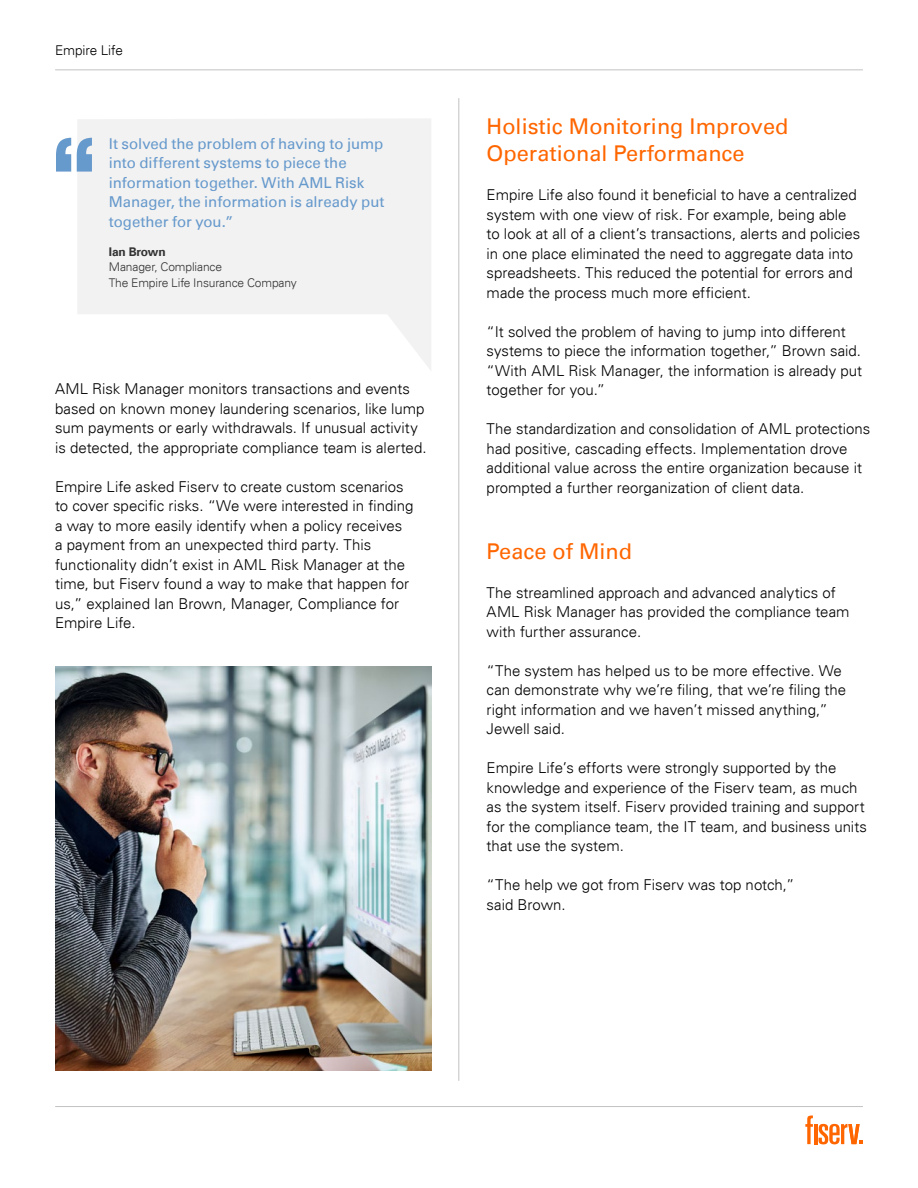
<style>
.page{position:relative;width:918px;height:1188px;background:#fff}
.page>*{position:absolute;margin:0;border:0;box-sizing:border-box;transform-origin:0 0}
.t1{font:21.75px/27px "Univers For Fiserv 55";color:#f60}
.t2{font:300 15px/19.5px "Univers For Fiserv 45";color:#000}
.t3{font:15px/19.5px "Univers For Fiserv 55";letter-spacing:-.005em;color:#69c}
.t4{font:300 13.5px "Univers For Fiserv 45";letter-spacing:-.005em;color:#000}
.t5{font:300 12px/15.1px "Univers For Fiserv 45";letter-spacing:-.01em;color:#333}
.t6{font:700 12px "Univers For Fiserv 65";letter-spacing:-.01em;color:#333}
</style>
<div class="page">
<svg style="left:819px;top:1124px;width:44px;height:20px"></svg>
<hr style="left:814px;top:1124px;width:3px;height:20px;background:#f60">
<svg style="left:805px;top:1116px;width:8px;height:28px"></svg>
<hr style="left:55px;top:1106px;width:808px;height:1px;background:#c2c2c2">
<svg style="left:78px;top:119px;width:353px;height:251px;fill:#f2f2f2"></svg>
<svg style="left:56px;top:138px;width:36px;height:34px"></svg>
<hr style="left:459px;top:98px;width:1px;height:983px;background:#c2c2c2">
<hr style="left:55px;top:70px;width:808px;height:1px;background:#c2c2c2">
<img style="left:55px;top:667px;width:376px;height:403px">
<p class="t4" style="left:55px;top:42px;width:69px">Empire Life</p>
<p class="t3" style="left:109px;top:134px;width:277px">It solved the problem of having to jump into different systems to piece the information together. With AML Risk Manager, the information is already put together for you.”</p>
<p class="t6" style="left:109px;top:245px;width:58px">Ian Brown</p>
<p class="t5" style="left:109px;top:260px;width:189px">Manager, Compliance<br>The Empire Life Insurance Company</p>
<p class="t2" style="left:55px;top:379px;width:373px">AML Risk Manager monitors transactions and events based on known money laundering scenarios, like lump sum payments or early withdrawals. If unusual activity is detected, the appropriate compliance team is alerted.</p>
<p class="t2" style="left:55px;top:477px;width:360px">Empire Life asked Fiserv to create custom scenarios to cover specific risks. “We were interested in finding a way to more easily identify when a policy receives<br>a payment from an unexpected third party. This functionality didn’t exist in AML Risk Manager at the time, but Fiserv found a way to make that happen for us,” explained Ian Brown, Manager, Compliance for Empire Life.</p>
<h1 class="t1" style="left:487px;top:113px;width:303px">Holistic Monitoring Improved<br>Operational Performance</h1>
<p class="t2" style="left:487px;top:185px;width:375px">Empire Life also found it beneficial to have a centralized system with one view of risk. For example, being able to look at all of a client’s transactions, alerts and policies in one place eliminated the need to aggregate data into spreadsheets. This reduced the potential for errors and made the process much more efficient.</p>
<p class="t2" style="left:487px;top:322px;width:377px">“It solved the problem of having to jump into different systems to piece the information together,” Brown said. “With AML Risk Manager, the information is already put together for you.”</p>
<p class="t2" style="left:487px;top:419px;width:385px">The standardization and consolidation of AML protections had positive, cascading effects. Implementation drove additional value across the entire organization because it prompted a further reorganization of client data.</p>
<h1 class="t1" style="left:487px;top:538px;width:147px">Peace of Mind</h1>
<p class="t2" style="left:487px;top:583px;width:364px">The streamlined approach and advanced analytics of<br>AML Risk Manager has provided the compliance team with further assurance.</p>
<p class="t2" style="left:487px;top:661px;width:361px">“The system has helped us to be more effective. We can demonstrate why we’re filing, that we’re filing the right information and we haven’t missed anything,” Jewell said.</p>
<p class="t2" style="left:487px;top:758px;width:382px">Empire Life’s efforts were strongly supported by the knowledge and experience of the Fiserv team, as much as the system itself. Fiserv provided training and support for the compliance team, the IT team, and business units that use the system.</p>
<p class="t2" style="left:487px;top:875px;width:309px">“The help we got from Fiserv was top notch,” said Brown.</p>
</div>
